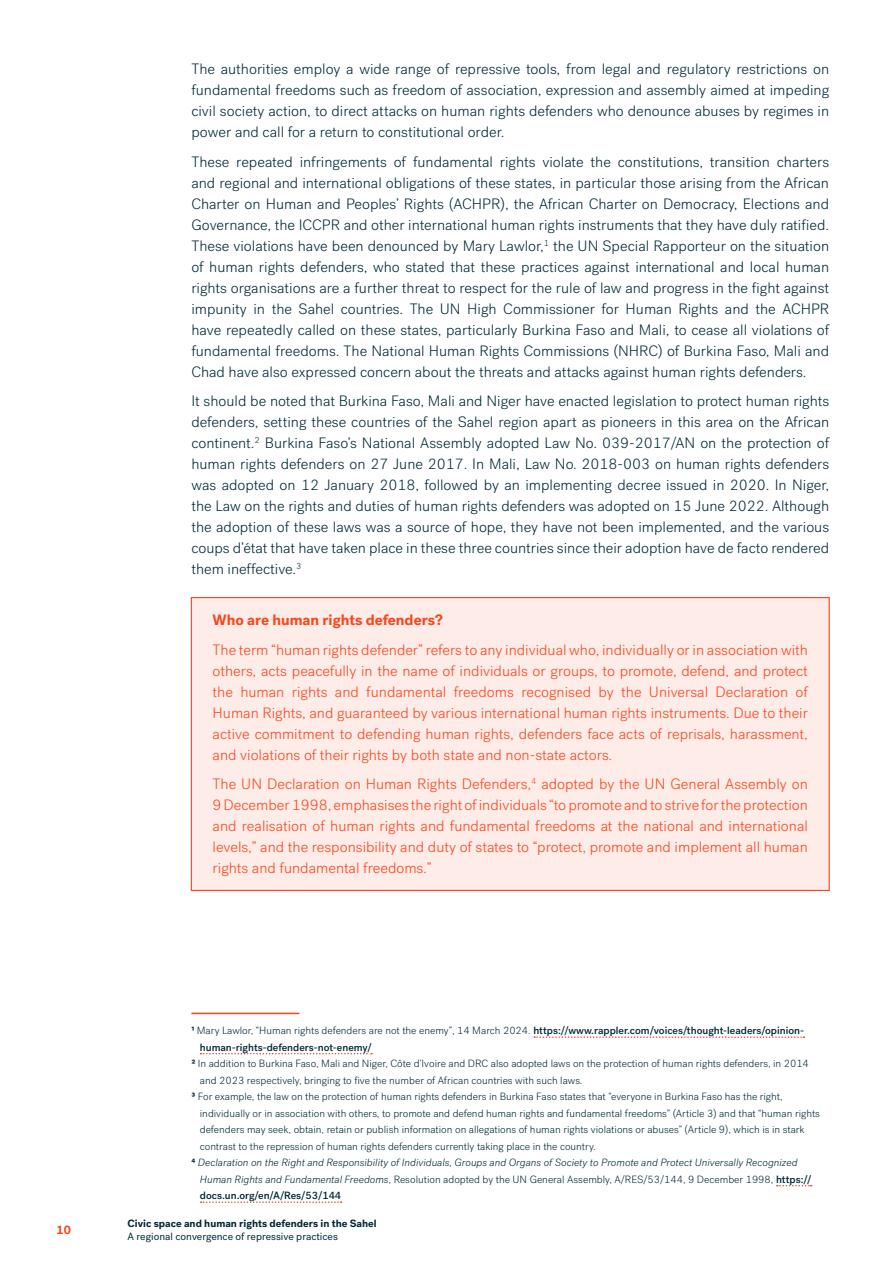
<style>
.page{position:relative;width:893px;height:1263px;background:#fff}
.page>*{position:absolute;margin:0;border:0;box-sizing:border-box;transform-origin:0 0}
.Body{font:300 15px/21px "Post Grotesk";color:#032938;text-align:justify}
.Body_Box{font:300 15px/21px "Post Grotesk";color:#f9461c;text-align:justify}
.Body_Box-2{font:700 15px "Post Grotesk";color:#f9461c}
.t1{font:700 12px "Post Grotesk";color:#f9461c}
.Footnotes{font:300 10.5px/16.5px "Post Grotesk";color:#032938}
.Footnotes-2{font:italic 300 10.5px/16.5px "Post Grotesk";color:#032938}
.Footnotes-3{font:500 10.5px/16.5px "Post Grotesk";color:#032938}
.t2{font:700 10.5px "Post Grotesk";color:#032938}
.t3{font:10.5px "Post Grotesk";color:#032938}
.s1{font-weight:700}
.s2{font-weight:300}
.s3{font-weight:700;font-style:normal}
.s4{font-style:normal}
.s5{font-weight:500;font-style:normal}
</style>
<div class="page">
<div style="left:191px;top:597px;width:639px;height:294px;background:#feece8;border:1px solid #f9461c"></div>
<hr style="left:191px;top:1013px;width:108px;height:1px;background:#f9461c">
<svg style="left:534px;top:1036px;width:270px;height:2px"></svg>
<svg style="left:201px;top:1053px;width:171px;height:1px"></svg>
<svg style="left:777px;top:1185px;width:35px;height:1px"></svg>
<svg style="left:201px;top:1201px;width:140px;height:2px"></svg>
<p class="Body" style="left:191px;top:59px;width:639px">The authorities employ a wide range of repressive tools, from legal and regulatory restrictions on fundamental freedoms such as freedom of association, expression and assembly aimed at impeding civil society action, to direct attacks on human rights defenders who denounce abuses by regimes in power and call for a return to constitutional order.</p>
<p class="Body" style="left:191px;top:151px;width:639px">These repeated infringements of fundamental rights violate the constitutions, transition charters and regional and international obligations of these states, in particular those arising from the African Charter on Human and Peoples’ Rights (ACHPR), the African Charter on Democracy, Elections and Governance, the ICCPR and other international human rights instruments that they have duly ratified.<br>These violations have been denounced by Mary Lawlor,<sup>1</sup> the UN Special Rapporteur on the situation of human rights defenders, who stated that these practices against international and local human rights organisations are a further threat to respect for the rule of law and progress in the fight against impunity in the Sahel countries. The UN High Commissioner for Human Rights and the ACHPR have repeatedly called on these states, particularly Burkina Faso and Mali, to cease all violations of fundamental freedoms. The National Human Rights Commissions (NHRC) of Burkina Faso, Mali and Chad have also expressed concern about the threats and attacks against human rights defenders.</p>
<p class="Body" style="left:191px;top:391px;width:639px">It should be noted that Burkina Faso, Mali and Niger have enacted legislation to protect human rights defenders, setting these countries of the Sahel region apart as pioneers in this area on the African continent.<sup>2</sup> Burkina Faso’s National Assembly adopted Law No. 039-2017/AN on the protection of human rights defenders on 27 June 2017. In Mali, Law No. 2018-003 on human rights defenders was adopted on 12 January 2018, followed by an implementing decree issued in 2020. In Niger, the Law on the rights and duties of human rights defenders was adopted on 15 June 2022. Although the adoption of these laws was a source of hope, they have not been implemented, and the various coups d’état that have taken place in these three countries since their adoption have de facto rendered them ineffective.<sup>3</sup></p>
<p class="Body_Box-2" style="left:213px;top:610px;width:232px">Who are human rights defenders?</p>
<p class="Body_Box" style="left:213px;top:639px;width:597px">The term “human rights defender” refers to any individual who, individually or in association with others, acts peacefully in the name of individuals or groups, to promote, defend, and protect the human rights and fundamental freedoms recognised by the Universal Declaration of Human Rights, and guaranteed by various international human rights instruments. Due to their active commitment to defending human rights, defenders face acts of reprisals, harassment, and violations of their rights by both state and non-state actors.</p>
<p class="Body_Box" style="left:213px;top:774px;width:597px">The UN Declaration on Human Rights Defenders,<sup>4</sup> adopted by the UN General Assembly on 9 December 1998, emphasises the right of individuals “to promote and to strive for the protection and realisation of human rights and fundamental freedoms at the national and international levels,” and the responsibility and duty of states to “protect, promote and implement all human rights and fundamental freedoms.”</p>
<p class="t1" style="left:57px;top:1222px;width:16px">10</p>
<p class="Footnotes-3" style="left:200px;top:1022px;width:606px;text-indent:-9px"><span class="s1">1</span> <span class="s2">Mary Lawlor, “Human rights defenders are not the enemy”, 14 March 2024.</span> https://www.rappler.com/voices/thought-leaders/opinion&shy;human-rights-defenders-not-enemy/</p>
<p class="Footnotes" style="left:200px;top:1055px;width:611px;text-indent:-9px"><span class="s1">2</span> In addition to Burkina Faso, Mali and Niger, Côte d’Ivoire and DRC also adopted laws on the protection of human rights defenders, in 2014 and 2023 respectively, bringing to five the number of African countries with such laws.</p>
<p class="Footnotes" style="left:200px;top:1088px;width:622px;text-indent:-9px"><span class="s1">3</span> For example, the law on the protection of human rights defenders in Burkina Faso states that “everyone in Burkina Faso has the right, individually or in association with others, to promote and defend human rights and fundamental freedoms” (Article 3) and that “human rights defenders may seek, obtain, retain or publish information on allegations of human rights violations or abuses” (Article 9), which is in stark contrast to the repression of human rights defenders currently taking place in the country.</p>
<p class="Footnotes-2" style="left:200px;top:1154px;width:613px;text-indent:-9px"><span class="s3">4</span> Declaration on the Right and Responsibility of Individuals, Groups and Organs of Society to Promote and Protect Universally Recognized<br>Human Rights and Fundamental Freedoms<span class="s4">, Resolution adopted by the UN General Assembly, A/RES/53/144, 9 December 1998,</span> <span class="s5">https:// docs.un.org/en/A/Res/53/144</span></p>
<p class="t2" style="left:128px;top:1216px;width:251px">Civic space and human rights defenders in the Sahel</p>
<p class="t3" style="left:128px;top:1230px;width:212px">A regional convergence of repressive practices</p>
</div>
